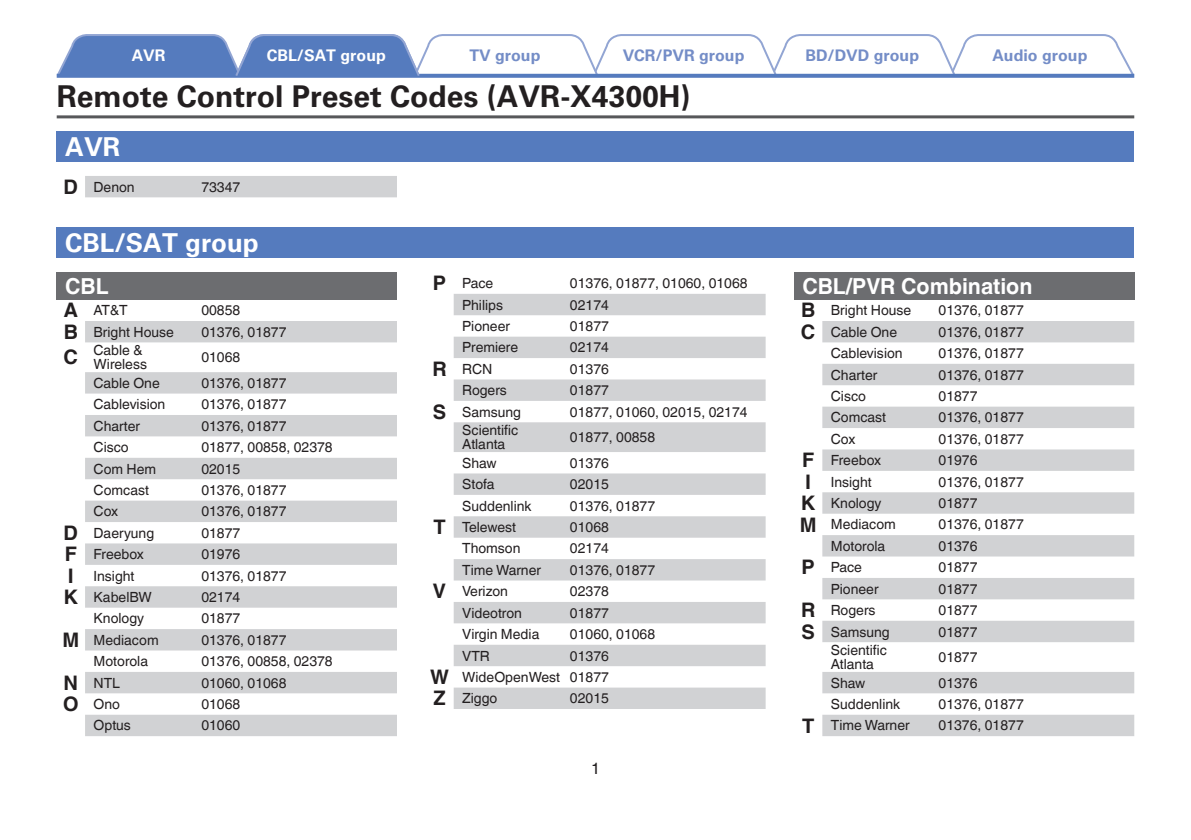
<style>
.page{position:relative;width:1191px;height:840px;background:#fff}
.page>*{position:absolute;margin:0;border:0;box-sizing:border-box;transform-origin:0 0}
.t1{font:700 30px "Univers LTCYR 65";color:#231f20}
.t2{font:700 26px "Univers LTCYR 65";color:#fff}
.t3{font:700 22px "Helvetica World";color:#fff}
.t4{font:700 20px "Helvetica World";color:#231f20}
.t5{font:700 16px "Univers LTCYR 65";color:#748dc7}
.t6{font:700 16px "Univers LTCYR 65";color:#fff}
.t7{font:16px "Helvetica LT Std";color:#231f20}
.t8{font:14px/14px "Helvetica World";color:#231f20}
.s1{font-weight:700;font-size:20px}
</style>
<div class="page">
<svg style="left:56px;top:34px;width:1079px;height:44px"></svg>
<hr style="left:57px;top:115px;width:1077px;height:3px;background:#57585a">
<div style="left:85px;top:176px;width:312px;height:21px;background:#d1d2d4"></div>
<div style="left:57px;top:130px;width:1077px;height:31px;background:#557bbe"></div>
<div style="left:57px;top:272px;width:340px;height:27px;background:#6c6d70"></div>
<svg style="left:85px;top:321px;width:312px;height:414px;fill:#d8d9db"></svg>
<svg style="left:454px;top:294px;width:311px;height:414px;fill:#d1d2d4"></svg>
<div style="left:794px;top:272px;width:340px;height:27px;background:#6c6d70"></div>
<svg style="left:822px;top:321px;width:312px;height:414px"></svg>
<div style="left:57px;top:227px;width:1077px;height:31px;background:#557bbe"></div>
<p class="t6" style="left:132px;top:44px;width:35px">AVR</p>
<p class="t6" style="left:267px;top:44px;width:121px">CBL/SAT group</p>
<h1 class="t1" style="left:57px;top:75px;width:635px">Remote Control Preset Codes (AVR-X4300H)</h1>
<p class="t5" style="left:469px;top:44px;width:73px">TV group</p>
<p class="t5" style="left:622px;top:44px;width:123px">VCR/PVR group</p>
<p class="t5" style="left:805px;top:44px;width:115px">BD/DVD group</p>
<p class="t5" style="left:992px;top:44px;width:97px">Audio group</p>
<h2 class="t2" style="left:65px;top:128px;width:56px">AVR</h2>
<p class="t8" style="left:64px;top:180px;width:73px"><span class="s1">D</span> Denon</p>
<p class="t8" style="left:201px;top:180px;width:40px">73347</p>
<h2 class="t2" style="left:65px;top:225px;width:195px">CBL/SAT group</h2>
<h3 class="t3" style="left:65px;top:273px;width:45px">CBL</h3>
<p class="t8" style="left:64px;top:303px;width:65px"><span class="s1">A</span> AT&amp;T</p>
<p class="t8" style="left:201px;top:303px;width:40px">00858</p>
<p class="t8" style="left:64px;top:325px;width:112px"><span class="s1">B</span> Bright House</p>
<p class="t8" style="left:201px;top:325px;width:87px">01376, 01877</p>
<h3 class="t4" style="left:64px;top:345px;width:16px">C</h3>
<p class="t8" style="left:94px;top:343px;width:55px">Cable &amp;<br>Wireless</p>
<p class="t8" style="left:201px;top:350px;width:40px">01068</p>
<p class="t8" style="left:94px;top:376px;width:68px">Cable One</p>
<p class="t8" style="left:201px;top:376px;width:87px">01376, 01877</p>
<p class="t8" style="left:94px;top:397px;width:73px">Cablevision</p>
<p class="t8" style="left:201px;top:397px;width:87px">01376, 01877</p>
<p class="t8" style="left:94px;top:418px;width:48px">Charter</p>
<p class="t8" style="left:201px;top:418px;width:87px">01376, 01877</p>
<p class="t8" style="left:94px;top:440px;width:37px">Cisco</p>
<p class="t8" style="left:201px;top:440px;width:133px">01877, 00858, 02378</p>
<p class="t8" style="left:94px;top:461px;width:64px">Com Hem</p>
<p class="t8" style="left:201px;top:461px;width:40px">02015</p>
<p class="t8" style="left:94px;top:483px;width:57px">Comcast</p>
<p class="t8" style="left:201px;top:483px;width:87px">01376, 01877</p>
<p class="t8" style="left:94px;top:504px;width:26px">Cox</p>
<p class="t8" style="left:201px;top:504px;width:87px">01376, 01877</p>
<p class="t8" style="left:64px;top:525px;width:92px"><span class="s1">D</span> Daeryung</p>
<p class="t8" style="left:201px;top:525px;width:40px">01877</p>
<p class="t8" style="left:65px;top:547px;width:81px"><span class="s1">F</span> Freebox</p>
<p class="t8" style="left:201px;top:547px;width:40px">01976</p>
<p class="t8" style="left:68px;top:568px;width:68px"><span class="s1">I</span> Insight</p>
<p class="t8" style="left:201px;top:568px;width:87px">01376, 01877</p>
<p class="t8" style="left:64px;top:590px;width:89px"><span class="s1">K</span> KabelBW</p>
<p class="t8" style="left:201px;top:590px;width:40px">02174</p>
<p class="t8" style="left:94px;top:611px;width:52px">Knology</p>
<p class="t8" style="left:201px;top:611px;width:40px">01877</p>
<p class="t8" style="left:62px;top:632px;width:98px"><span class="s1">M</span> Mediacom</p>
<p class="t8" style="left:201px;top:632px;width:87px">01376, 01877</p>
<p class="t8" style="left:94px;top:654px;width:56px">Motorola</p>
<p class="t8" style="left:201px;top:654px;width:133px">01376, 00858, 02378</p>
<p class="t8" style="left:64px;top:675px;width:58px"><span class="s1">N</span> NTL</p>
<p class="t8" style="left:201px;top:675px;width:87px">01060, 01068</p>
<p class="t8" style="left:63px;top:696px;width:58px"><span class="s1">O</span> Ono</p>
<p class="t8" style="left:201px;top:696px;width:40px">01068</p>
<p class="t8" style="left:94px;top:718px;width:39px">Optus</p>
<p class="t8" style="left:201px;top:718px;width:40px">01060</p>
<p class="t8" style="left:433px;top:276px;width:62px"><span class="s1">P</span> Pace</p>
<p class="t8" style="left:570px;top:276px;width:179px">01376, 01877, 01060, 01068</p>
<p class="t8" style="left:462px;top:297px;width:42px">Philips</p>
<p class="t8" style="left:570px;top:297px;width:40px">02174</p>
<p class="t8" style="left:462px;top:319px;width:49px">Pioneer</p>
<p class="t8" style="left:570px;top:319px;width:40px">01877</p>
<p class="t8" style="left:462px;top:340px;width:57px">Premiere</p>
<p class="t8" style="left:570px;top:340px;width:40px">02174</p>
<p class="t8" style="left:432px;top:362px;width:61px"><span class="s1">R</span> RCN</p>
<p class="t8" style="left:570px;top:362px;width:40px">01376</p>
<p class="t8" style="left:462px;top:383px;width:46px">Rogers</p>
<p class="t8" style="left:570px;top:383px;width:40px">01877</p>
<p class="t8" style="left:433px;top:404px;width:90px"><span class="s1">S</span> Samsung</p>
<p class="t8" style="left:570px;top:404px;width:179px">01877, 01060, 02015, 02174</p>
<p class="t8" style="left:462px;top:423px;width:58px">Scientific<br>Atlanta</p>
<p class="t8" style="left:570px;top:430px;width:87px">01877, 00858</p>
<p class="t8" style="left:462px;top:455px;width:36px">Shaw</p>
<p class="t8" style="left:570px;top:455px;width:40px">01376</p>
<p class="t8" style="left:462px;top:477px;width:34px">Stofa</p>
<p class="t8" style="left:570px;top:477px;width:40px">02015</p>
<p class="t8" style="left:462px;top:498px;width:71px">Suddenlink</p>
<p class="t8" style="left:570px;top:498px;width:87px">01376, 01877</p>
<p class="t8" style="left:433px;top:520px;width:84px"><span class="s1">T</span> Telewest</p>
<p class="t8" style="left:570px;top:520px;width:40px">01068</p>
<p class="t8" style="left:462px;top:541px;width:60px">Thomson</p>
<p class="t8" style="left:570px;top:541px;width:40px">02174</p>
<p class="t8" style="left:462px;top:562px;width:80px">Time Warner</p>
<p class="t8" style="left:570px;top:562px;width:87px">01376, 01877</p>
<p class="t8" style="left:433px;top:584px;width:76px"><span class="s1">V</span> Verizon</p>
<p class="t8" style="left:570px;top:584px;width:40px">02378</p>
<p class="t8" style="left:462px;top:605px;width:61px">Videotron</p>
<p class="t8" style="left:570px;top:605px;width:40px">01877</p>
<p class="t8" style="left:462px;top:627px;width:79px">Virgin Media</p>
<p class="t8" style="left:570px;top:627px;width:87px">01060, 01068</p>
<p class="t8" style="left:462px;top:648px;width:29px">VTR</p>
<p class="t8" style="left:430px;top:644px;width:180px;line-height:21.4px;text-align:justify;text-indent:140px">01376<br><span class="s1">W</span> WideOpenWest 01877<br><span class="s1">Z</span> Ziggo</p>
<p class="t8" style="left:570px;top:691px;width:40px">02015</p>
<p class="t7" style="left:591px;top:758px;width:10px">1</p>
<h3 class="t3" style="left:802px;top:273px;width:231px">CBL/PVR Combination</h3>
<p class="t8" style="left:801px;top:303px;width:112px"><span class="s1">B</span> Bright House</p>
<p class="t8" style="left:938px;top:303px;width:87px">01376, 01877</p>
<p class="t8" style="left:801px;top:325px;width:98px"><span class="s1">C</span> Cable One</p>
<p class="t8" style="left:938px;top:325px;width:87px">01376, 01877</p>
<p class="t8" style="left:831px;top:346px;width:73px">Cablevision</p>
<p class="t8" style="left:938px;top:346px;width:87px">01376, 01877</p>
<p class="t8" style="left:831px;top:367px;width:48px">Charter</p>
<p class="t8" style="left:938px;top:367px;width:87px">01376, 01877</p>
<p class="t8" style="left:831px;top:389px;width:37px">Cisco</p>
<p class="t8" style="left:938px;top:389px;width:40px">01877</p>
<p class="t8" style="left:831px;top:410px;width:57px">Comcast</p>
<p class="t8" style="left:938px;top:410px;width:87px">01376, 01877</p>
<p class="t8" style="left:831px;top:431px;width:26px">Cox</p>
<p class="t8" style="left:938px;top:431px;width:87px">01376, 01877</p>
<p class="t8" style="left:802px;top:453px;width:81px"><span class="s1">F</span> Freebox</p>
<p class="t8" style="left:938px;top:453px;width:40px">01976</p>
<p class="t8" style="left:805px;top:474px;width:68px"><span class="s1">I</span> Insight</p>
<p class="t8" style="left:938px;top:474px;width:87px">01376, 01877</p>
<p class="t8" style="left:801px;top:496px;width:82px"><span class="s1">K</span> Knology</p>
<p class="t8" style="left:938px;top:496px;width:40px">01877</p>
<p class="t8" style="left:799px;top:517px;width:98px"><span class="s1">M</span> Mediacom</p>
<p class="t8" style="left:938px;top:517px;width:87px">01376, 01877</p>
<p class="t8" style="left:831px;top:538px;width:56px">Motorola</p>
<p class="t8" style="left:938px;top:538px;width:40px">01376</p>
<p class="t8" style="left:801px;top:560px;width:62px"><span class="s1">P</span> Pace</p>
<p class="t8" style="left:938px;top:560px;width:40px">01877</p>
<p class="t8" style="left:831px;top:581px;width:49px">Pioneer</p>
<p class="t8" style="left:938px;top:581px;width:40px">01877</p>
<p class="t8" style="left:801px;top:603px;width:76px"><span class="s1">R</span> Rogers</p>
<p class="t8" style="left:938px;top:603px;width:40px">01877</p>
<p class="t8" style="left:801px;top:624px;width:90px"><span class="s1">S</span> Samsung</p>
<p class="t8" style="left:938px;top:624px;width:40px">01877</p>
<p class="t8" style="left:831px;top:643px;width:58px">Scientific<br>Atlanta</p>
<p class="t8" style="left:938px;top:650px;width:40px">01877</p>
<p class="t8" style="left:831px;top:675px;width:36px">Shaw</p>
<p class="t8" style="left:938px;top:675px;width:40px">01376</p>
<p class="t8" style="left:831px;top:696px;width:71px">Suddenlink</p>
<p class="t8" style="left:938px;top:696px;width:87px">01376, 01877</p>
<p class="t8" style="left:802px;top:718px;width:109px"><span class="s1">T</span> Time Warner</p>
<p class="t8" style="left:938px;top:718px;width:87px">01376, 01877</p>
</div>
